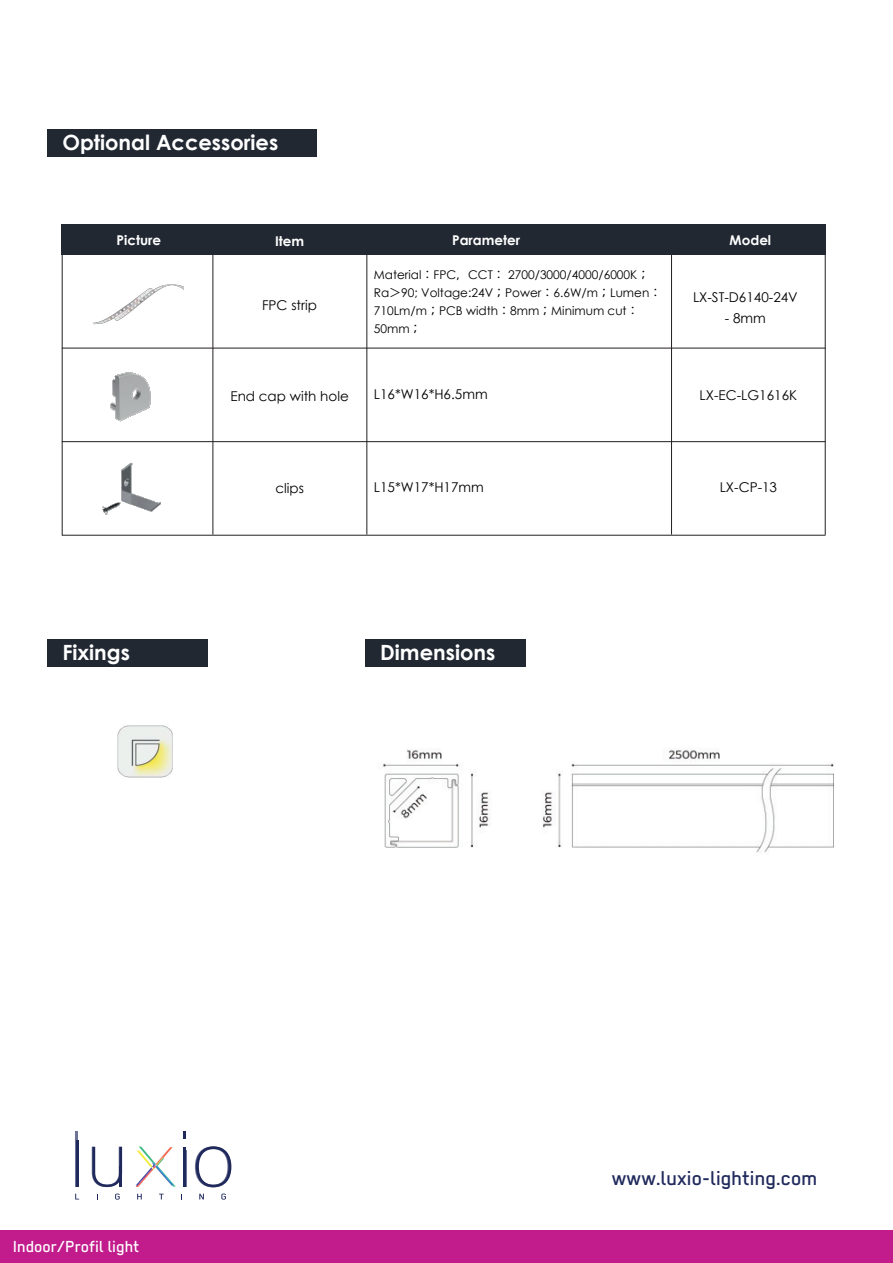
<style>
.page{position:relative;width:893px;height:1263px;background:#fff}
.page>*{position:absolute;margin:0;border:0;box-sizing:border-box;transform-origin:0 0}
.t1{font:500 22.5px "Regular";color:#20295c}
.t2{font:700 21px "Century Gothic";color:#fff}
.t3{font:500 18px "Regular";color:#fff}
.t4{font:13.5px "Century Gothic";color:#000001}
.t5{font:700 13.5px "Century Gothic";color:#fff}
.t6{font:12px/18px "Century Gothic";color:#000001}
.s1{font-family:"Koz Go Pr 6 N"}
</style>
<div class="page">
<svg style="left:136px;top:1147px;width:40px;height:40px"></svg>
<hr style="left:183px;top:1147px;width:2px;height:40px;background:#20295c">
<hr style="left:76px;top:1140px;width:3px;height:47px;background:#20295c">
<hr style="left:75px;top:1131px;width:3px;height:56px;background:#20295c">
<svg style="left:92px;top:1147px;width:30px;height:40px"></svg>
<hr style="left:120px;top:1167px;width:2px;height:20px;background:#20295c">
<hr style="left:184px;top:1150px;width:2px;height:37px;background:#20295c">
<svg style="left:183px;top:1131px;width:2px;height:8px"></svg>
<svg style="left:195px;top:1146px;width:36px;height:41px"></svg>
<svg style="left:75px;top:1194px;width:4px;height:5px"></svg>
<svg style="left:115px;top:1193px;width:5px;height:6px"></svg>
<svg style="left:137px;top:1194px;width:5px;height:5px"></svg>
<svg style="left:159px;top:1194px;width:5px;height:5px"></svg>
<svg style="left:199px;top:1194px;width:5px;height:5px"></svg>
<svg style="left:221px;top:1193px;width:5px;height:6px"></svg>
<div style="left:1px;top:1230px;width:892px;height:33px;background:#c11b8c"></div>
<hr style="left:62px;top:348px;width:764px;height:1px;background:#231f20">
<hr style="left:62px;top:441px;width:764px;height:1px;background:#231f20">
<hr style="left:62px;top:535px;width:764px;height:1px;background:#231f20">
<hr style="left:62px;top:224px;width:1px;height:311px;background:#231f20">
<hr style="left:366px;top:244px;width:1px;height:290px;background:#231f20">
<hr style="left:212px;top:243px;width:1px;height:291px;background:#231f20">
<hr style="left:671px;top:244px;width:1px;height:291px;background:#231f20">
<hr style="left:825px;top:244px;width:1px;height:291px;background:#231f20">
<div style="left:47px;top:129px;width:270px;height:28px;background:#212832"></div>
<div style="left:61px;top:224px;width:765px;height:31px;background:#212832"></div>
<div style="left:47px;top:639px;width:161px;height:28px;background:#212832"></div>
<div style="left:365px;top:639px;width:161px;height:28px;background:#212832"></div>
<img style="left:94px;top:284px;width:90px;height:41px">
<img style="left:117px;top:725px;width:56px;height:53px">
<img style="left:110px;top:372px;width:41px;height:50px">
<img style="left:102px;top:462px;width:59px;height:53px">
<img style="left:382px;top:748px;width:452px;height:105px">
<h2 class="t2" style="left:62px;top:126px;width:217px">Optional Accessories</h2>
<p class="t5" style="left:117px;top:229px;width:46px">Picture</p>
<p class="t5" style="left:275px;top:231px;width:31px">Item</p>
<p class="t5" style="left:452px;top:229px;width:70px">Parameter</p>
<p class="t5" style="left:730px;top:229px;width:43px">Model</p>
<p class="t4" style="left:262px;top:295px;width:57px">FPC strip</p>
<p class="t4" style="left:230px;top:387px;width:120px">End cap with hole</p>
<p class="t6" style="left:374px;top:265px;width:289px">Material<span class="s1">：</span>FPC<span class="s1">，</span>CCT<span class="s1">：</span> 2700/3000/4000/6000K<span class="s1">；</span>Ra<span class="s1">＞</span>90; Voltage:24V<span class="s1">；</span>Power<span class="s1">：</span>6.6W/m<span class="s1">；</span>Lumen<span class="s1">：</span>710Lm/m<span class="s1">；</span>PCB width<span class="s1">：</span>8mm<span class="s1">；</span>Minimum cut<span class="s1">：</span>50mm<span class="s1">；</span></p>
<p class="t4" style="left:374px;top:384px;width:115px">L16*W16*H6.5mm</p>
<p class="t4" style="left:275px;top:479px;width:30px">clips</p>
<p class="t4" style="left:374px;top:477px;width:112px">L15*W17*H17mm</p>
<p class="t4" style="left:693px;top:288px;width:106px">LX-ST-D6140-24V</p>
<p class="t4" style="left:725px;top:309px;width:43px">- 8mm</p>
<p class="t4" style="left:700px;top:386px;width:99px">LX-EC-LG1616K</p>
<p class="t4" style="left:720px;top:477px;width:59px">LX-CP-13</p>
<h2 class="t2" style="left:62px;top:636px;width:69px">Fixings</h2>
<h2 class="t2" style="left:380px;top:636px;width:117px">Dimensions</h2>
<h3 class="t3" style="left:13px;top:1236px;width:128px">Indoor/Profil light</h3>
<h1 class="t1" style="left:612px;top:1165px;width:207px">www.luxio-lighting.com</h1>
</div>
